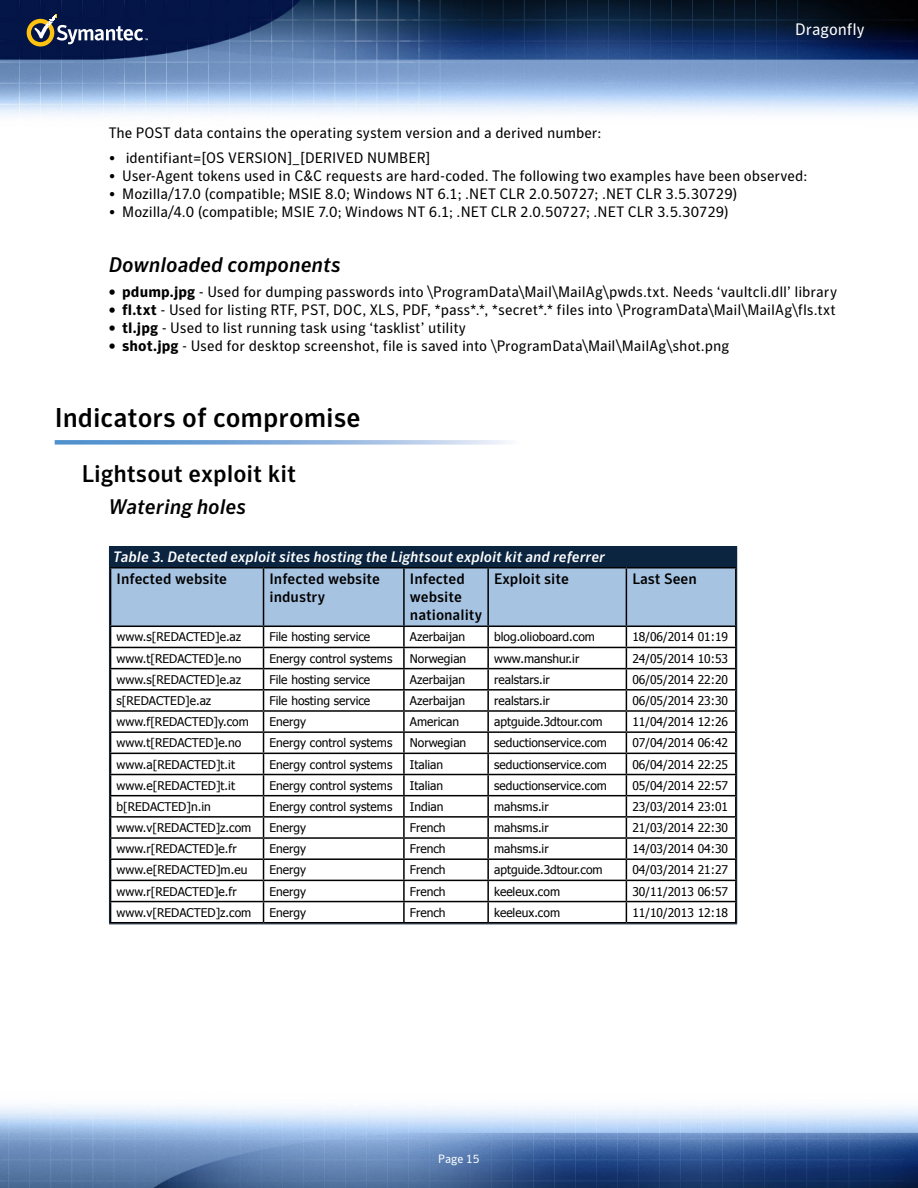
<style>
.page{position:relative;width:918px;height:1188px;background:#fff}
.page>*{position:absolute;margin:0;border:0;box-sizing:border-box;transform-origin:0 0}
.t1{font:500 27px "Symantec Sans";color:#000}
.t2{font:500 24px "Symantec Sans";color:#000}
.t3{font:italic 500 21px "Symantec Sans";color:#000}
.t4{font:16.5px "Symantec Sans";color:#fff}
.t5{font:15px "Symantec Sans";color:#000}
.t6{font:500 15px/18px "Symantec Sans";color:#000}
.t7{font:italic 500 15px "Symantec Sans";color:#fff}
.t8{font:12px "Tahoma";color:#000}
.t9{font:12px "Symantec Sans";color:#fff}
.s1{font-weight:700}
</style>
<div class="page">
<img style="left:0;top:0;width:918px;height:1188px">
<svg style="left:27px;top:15px;width:121px;height:32px;background:#434b62"></svg>
<svg style="left:55px;top:440px;width:810px;height:5px"></svg>
<hr style="left:109px;top:567px;width:1px;height:356px;background:#0b2540">
<hr style="left:109px;top:923px;width:628px;height:1px;background:#0b2540">
<svg style="left:109px;top:546px;width:628px;height:376px"></svg>
<hr style="left:735px;top:902px;width:2px;height:20px;background:#000">
<hr style="left:110px;top:922px;width:154px;height:1px;background:#000">
<hr style="left:264px;top:922px;width:140px;height:1px;background:#000">
<hr style="left:404px;top:922px;width:84px;height:1px;background:#000">
<hr style="left:488px;top:922px;width:138px;height:1px;background:#000">
<hr style="left:626px;top:922px;width:111px;height:1px;background:#000">
<h3 class="t4" style="left:795px;top:19px;width:71px">Dragonfly</h3>
<p class="t5" style="left:109px;top:124px;width:494px">The POST data contains the operating system version and a derived number:</p>
<p class="t5" style="left:109px;top:149px;width:323px">• identifiant=[OS VERSION]_[DERIVED NUMBER]</p>
<p class="t5" style="left:109px;top:167px;width:700px">• User-Agent tokens used in C&amp;C requests are hard-coded. The following two examples have been observed:</p>
<p class="t5" style="left:109px;top:185px;width:630px">• Mozilla/17.0 (compatible; MSIE 8.0; Windows NT 6.1; .NET CLR 2.0.50727; .NET CLR 3.5.30729)</p>
<p class="t5" style="left:109px;top:203px;width:622px">• Mozilla/4.0 (compatible; MSIE 7.0; Windows NT 6.1; .NET CLR 2.0.50727; .NET CLR 3.5.30729)</p>
<h3 class="t3" style="left:109px;top:252px;width:234px">Downloaded components</h3>
<p class="t5" style="left:109px;top:283px;width:730px"><span class="s1">• pdump.jpg</span> - Used for dumping passwords into \ProgramData\Mail\MailAg\pwds.txt. Needs ‘vaultcli.dll’ library</p>
<p class="t5" style="left:109px;top:301px;width:729px"><span class="s1">• fl.txt</span> - Used for listing RTF, PST, DOC, XLS, PDF, *pass*.*, *secret*.* files into \ProgramData\Mail\MailAg\fls.txt</p>
<p class="t5" style="left:109px;top:319px;width:359px"><span class="s1">• tl.jpg</span> - Used to list running task using ‘tasklist’ utility</p>
<p class="t5" style="left:109px;top:337px;width:622px"><span class="s1">• shot.jpg</span> - Used for desktop screenshot, file is saved into \ProgramData\Mail\MailAg\shot.png</p>
<h1 class="t1" style="left:55px;top:401px;width:308px">Indicators of compromise</h1>
<h2 class="t2" style="left:82px;top:460px;width:216px">Lightsout exploit kit</h2>
<h3 class="t3" style="left:109px;top:495px;width:139px">Watering holes</h3>
<p class="t7" style="left:113px;top:548px;width:494px">Table 3. Detected exploit sites hosting the Lightsout exploit kit and referrer</p>
<p class="t6" style="left:117px;top:570px;width:112px">Infected website</p>
<p class="t6" style="left:270px;top:570px;width:112px">Infected website industry</p>
<p class="t6" style="left:410px;top:570px;width:74px">Infected website nationality</p>
<p class="t6" style="left:494px;top:570px;width:76px">Exploit site</p>
<p class="t6" style="left:632px;top:570px;width:66px">Last Seen</p>
<p class="t8" style="left:117px;top:629px;width:126px">www.s[REDACTED]e.az</p>
<p class="t8" style="left:270px;top:629px;width:102px">File hosting service</p>
<p class="t8" style="left:410px;top:629px;width:57px">Azerbaijan</p>
<p class="t8" style="left:494px;top:629px;width:102px">blog.olioboard.com</p>
<p class="t8" style="left:632px;top:629px;width:97px">18/06/2014 01:19</p>
<p class="t8" style="left:117px;top:650px;width:126px">www.t[REDACTED]e.no</p>
<p class="t8" style="left:270px;top:650px;width:124px">Energy control systems</p>
<p class="t8" style="left:410px;top:650px;width:58px">Norwegian</p>
<p class="t8" style="left:494px;top:650px;width:87px">www.manshur.ir</p>
<p class="t8" style="left:632px;top:650px;width:97px">24/05/2014 10:53</p>
<p class="t8" style="left:117px;top:671px;width:126px">www.s[REDACTED]e.az</p>
<p class="t8" style="left:270px;top:671px;width:102px">File hosting service</p>
<p class="t8" style="left:410px;top:671px;width:57px">Azerbaijan</p>
<p class="t8" style="left:494px;top:671px;width:57px">realstars.ir</p>
<p class="t8" style="left:632px;top:671px;width:97px">06/05/2014 22:20</p>
<p class="t8" style="left:117px;top:693px;width:96px">s[REDACTED]e.az</p>
<p class="t8" style="left:270px;top:693px;width:102px">File hosting service</p>
<p class="t8" style="left:410px;top:693px;width:57px">Azerbaijan</p>
<p class="t8" style="left:494px;top:693px;width:57px">realstars.ir</p>
<p class="t8" style="left:632px;top:693px;width:97px">06/05/2014 23:30</p>
<p class="t8" style="left:117px;top:714px;width:134px">www.f[REDACTED]y.com</p>
<p class="t8" style="left:270px;top:714px;width:38px">Energy</p>
<p class="t8" style="left:410px;top:714px;width:51px">American</p>
<p class="t8" style="left:494px;top:714px;width:110px">aptguide.3dtour.com</p>
<p class="t8" style="left:632px;top:714px;width:97px">11/04/2014 12:26</p>
<p class="t8" style="left:117px;top:735px;width:126px">www.t[REDACTED]e.no</p>
<p class="t8" style="left:270px;top:735px;width:124px">Energy control systems</p>
<p class="t8" style="left:410px;top:735px;width:58px">Norwegian</p>
<p class="t8" style="left:494px;top:735px;width:114px">seductionservice.com</p>
<p class="t8" style="left:632px;top:735px;width:97px">07/04/2014 06:42</p>
<p class="t8" style="left:117px;top:756px;width:120px">www.a[REDACTED]t.it</p>
<p class="t8" style="left:270px;top:756px;width:124px">Energy control systems</p>
<p class="t8" style="left:410px;top:756px;width:35px">Italian</p>
<p class="t8" style="left:494px;top:756px;width:114px">seductionservice.com</p>
<p class="t8" style="left:632px;top:756px;width:97px">06/04/2014 22:25</p>
<p class="t8" style="left:117px;top:777px;width:120px">www.e[REDACTED]t.it</p>
<p class="t8" style="left:270px;top:777px;width:124px">Energy control systems</p>
<p class="t8" style="left:410px;top:777px;width:35px">Italian</p>
<p class="t8" style="left:494px;top:777px;width:114px">seductionservice.com</p>
<p class="t8" style="left:632px;top:777px;width:97px">05/04/2014 22:57</p>
<p class="t8" style="left:117px;top:798px;width:96px">b[REDACTED]n.in</p>
<p class="t8" style="left:270px;top:798px;width:124px">Energy control systems</p>
<p class="t8" style="left:410px;top:798px;width:35px">Indian</p>
<p class="t8" style="left:494px;top:798px;width:56px">mahsms.ir</p>
<p class="t8" style="left:632px;top:798px;width:97px">23/03/2014 23:01</p>
<p class="t8" style="left:117px;top:820px;width:136px">www.v[REDACTED]z.com</p>
<p class="t8" style="left:270px;top:820px;width:38px">Energy</p>
<p class="t8" style="left:410px;top:820px;width:37px">French</p>
<p class="t8" style="left:494px;top:820px;width:56px">mahsms.ir</p>
<p class="t8" style="left:632px;top:820px;width:97px">21/03/2014 22:30</p>
<p class="t8" style="left:117px;top:841px;width:122px">www.r[REDACTED]e.fr</p>
<p class="t8" style="left:270px;top:841px;width:38px">Energy</p>
<p class="t8" style="left:410px;top:841px;width:37px">French</p>
<p class="t8" style="left:494px;top:841px;width:56px">mahsms.ir</p>
<p class="t8" style="left:632px;top:841px;width:97px">14/03/2014 04:30</p>
<p class="t8" style="left:117px;top:862px;width:132px">www.e[REDACTED]m.eu</p>
<p class="t8" style="left:270px;top:862px;width:38px">Energy</p>
<p class="t8" style="left:410px;top:862px;width:37px">French</p>
<p class="t8" style="left:494px;top:862px;width:110px">aptguide.3dtour.com</p>
<p class="t8" style="left:632px;top:862px;width:97px">04/03/2014 21:27</p>
<p class="t8" style="left:117px;top:883px;width:122px">www.r[REDACTED]e.fr</p>
<p class="t8" style="left:270px;top:883px;width:38px">Energy</p>
<p class="t8" style="left:410px;top:883px;width:37px">French</p>
<p class="t8" style="left:494px;top:883px;width:67px">keeleux.com</p>
<p class="t8" style="left:632px;top:883px;width:97px">30/11/2013 06:57</p>
<p class="t8" style="left:117px;top:904px;width:136px">www.v[REDACTED]z.com</p>
<p class="t8" style="left:270px;top:904px;width:38px">Energy</p>
<p class="t8" style="left:410px;top:904px;width:37px">French</p>
<p class="t8" style="left:494px;top:904px;width:67px">keeleux.com</p>
<p class="t8" style="left:632px;top:904px;width:97px">11/10/2013 12:18</p>
<p class="t9" style="left:438px;top:1152px;width:43px">Page 15</p>
</div>
